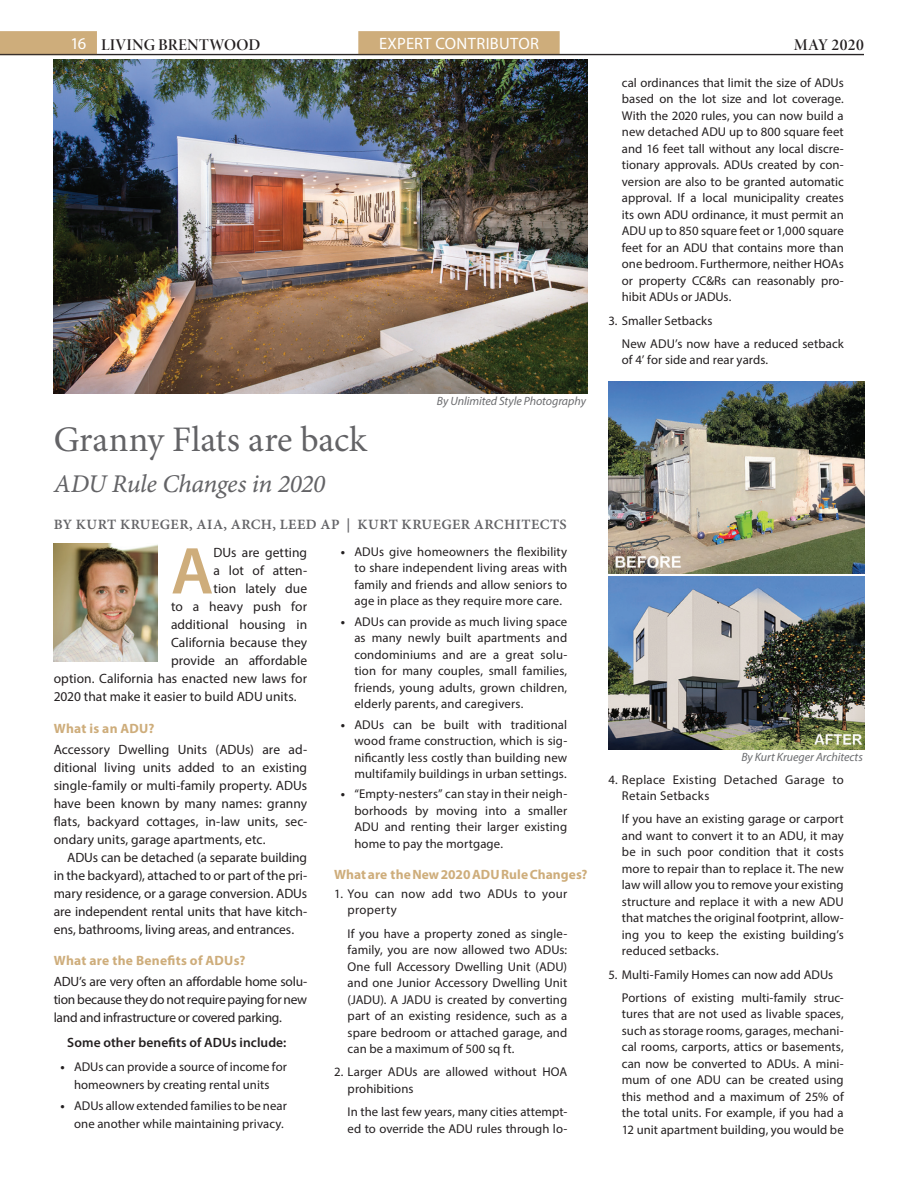
<style>
.page{position:relative;width:918px;height:1188px;background:#fff}
.page>*{position:absolute;margin:0;border:0;box-sizing:border-box;transform-origin:0 0}
.t1{font:600 66.9px "Myriad Pro";color:#cead7b}
.t2{font:36px "Minion Pro";letter-spacing:-.005em;color:#636366}
.t3{font:25.5px "Minion Pro It Capt";letter-spacing:-.02em;color:#636366}
.t4{font:16.5px "Minion Pro Semibold Disp";letter-spacing:.01em;color:#231f20}
.t5{font:16.5px "Myriad Pro";letter-spacing:.02em;color:#fff}
.t6{font:14.25px "Minion Pro Semibold Capt";letter-spacing:.03em;color:#636366}
.t7{font:13.5px/18px "Myriad Pro";color:#231f20;text-align:justify}
.t8{font:700 13.5px "Myriad Pro";letter-spacing:.01em;color:#cead7b}
.t9{font:600 13.5px "Myriad Pro";letter-spacing:.005em;color:#231f20}
.t10{font:12.75px/16.5px "Myriad Pro";letter-spacing:.01em;color:#231f20;text-align:justify}
.t11{font:italic 12px "Myriad Pro";letter-spacing:-.005em;color:#6c6d70}
.s1{font-family:"Myriad Pro";color:#fff}
.s2{font-weight:700}
</style>
<div class="page">
<svg style="left:0;top:31px;width:97px;height:23px"></svg>
<div style="left:358px;top:31px;width:202px;height:24px;background:#cead7b;border:8px solid #cead7b"></div>
<hr style="left:0;top:54px;width:864px;height:1px;background:#231f20">
<img style="left:54px;top:544px;width:104px;height:118px">
<img style="left:54px;top:60px;width:534px;height:333px">
<img style="left:608px;top:381px;width:256px;height:192px">
<img style="left:608px;top:576px;width:256px;height:173px">
<p class="t4" style="left:70px;top:35px;width:191px"><span class="s1">16</span> LIVING BRENTWOOD</p>
<p class="t5" style="left:379px;top:33px;width:161px">EXPERT CONTRIBUTOR</p>
<p class="t4" style="left:794px;top:35px;width:72px">MAY 2020</p>
<p class="t11" style="left:437px;top:394px;width:151px">By Unlimited Style Photography</p>
<h2 class="t2" style="left:54px;top:418px;width:315px">Granny Flats are back</h2>
<h3 class="t3" style="left:54px;top:468px;width:273px">ADU Rule Changes in 2020</h3>
<p class="t6" style="left:54px;top:516px;width:514px">BY KURT KRUEGER, AIA, ARCH, LEED AP | KURT KRUEGER ARCHITECTS</p>
<h1 class="t1" style="left:171px;top:528px;width:44px">A</h1>
<p class="t7" style="left:214px;top:544px;width:95px">DUs are getting</p>
<p class="t10" style="left:354px;top:543px;width:214px;text-indent:-14px"><span class="s2">•</span> ADUs give homeowners the flexibility to share independent living areas with family and friends and allow seniors to age in place as they require more care.</p>
<p class="t10" style="left:354px;top:613px;width:214px;text-indent:-14px"><span class="s2">•</span> ADUs can provide as much living space as many newly built apartments and condominiums and are a great solu&shy;tion for many couples, small families, friends, young adults, grown children, elderly parents, and caregivers.</p>
<p class="t10" style="left:354px;top:716px;width:214px;text-indent:-14px"><span class="s2">•</span> ADUs can be built with traditional wood frame construction, which is sig&shy;nificantly less costly than building new multifamily buildings in urban settings.</p>
<p class="t10" style="left:354px;top:786px;width:214px;text-indent:-14px"><span class="s2">•</span> “Empty-nesters” can stay in their neigh&shy;borhoods by moving into a smaller ADU and renting their larger existing home to pay the mortgage.</p>
<p class="t8" style="left:334px;top:865px;width:255px">What are the New 2020 ADU Rule Changes?</p>
<p class="t10" style="left:348px;top:885px;width:221px;text-indent:-13px">1. You can now add two ADUs to your property</p>
<p class="t10" style="left:348px;top:925px;width:221px">If you have a property zoned as single&shy;family, you are now allowed two ADUs:<br>One full Accessory Dwelling Unit (ADU) and one Junior Accessory Dwelling Unit (JADU). A JADU is created by converting part of an existing residence, such as a spare bedroom or attached garage, and can be a maximum of 500 sq ft.</p>
<p class="t10" style="left:348px;top:1064px;width:221px;text-indent:-14px">2. Larger ADUs are allowed without HOA prohibitions</p>
<p class="t10" style="left:348px;top:1103px;width:221px">In the last few years, many cities attempt&shy;ed to override the ADU rules through lo-</p>
<p class="t7" style="left:214px;top:562px;width:95px">a lot of atten-</p>
<p class="t7" style="left:214px;top:580px;width:95px">tion lately due</p>
<p class="t7" style="left:171px;top:598px;width:138px">to a heavy push for</p>
<p class="t7" style="left:171px;top:616px;width:138px">additional housing in</p>
<p class="t7" style="left:171px;top:634px;width:138px">California because they</p>
<p class="t7" style="left:171px;top:652px;width:138px">provide an affordable</p>
<p class="t7" style="left:54px;top:670px;width:255px">option. California has enacted new laws for</p>
<p class="t7" style="left:54px;top:688px;width:244px">2020 that make it easier to build ADU units.</p>
<p class="t8" style="left:54px;top:720px;width:102px">What is an ADU?</p>
<p class="t7" style="left:54px;top:740px;width:255px">Accessory Dwelling Units (ADUs) are ad&shy;ditional living units added to an existing single-family or multi-family property. ADUs have been known by many names: granny flats, backyard cottages, in-law units, sec&shy;ondary units, garage apartments, etc.</p>
<p class="t7" style="left:54px;top:848px;width:255px;text-indent:14px">ADUs can be detached (a separate building in the backyard), attached to or part of the pri&shy;mary residence, or a garage conversion. ADUs are independent rental units that have kitch&shy;ens, bathrooms, living areas, and entrances.</p>
<p class="t8" style="left:54px;top:952px;width:193px">What are the Benefits of ADUs?</p>
<p class="t7" style="left:54px;top:972px;width:255px">ADU’s are very often an affordable home solu&shy;tion because they do not require paying for new land and infrastructure or covered parking.</p>
<p class="t9" style="left:67px;top:1034px;width:221px">Some other benefits of ADUs include:</p>
<p class="t10" style="left:61px;top:1057px;width:228px;line-height:18px;text-align:center"><span class="s2">•</span> ADUs can provide a source of income for homeowners by creating rental units</p>
<p class="t10" style="left:61px;top:1097px;width:228px;line-height:18px;text-align:right"><span class="s2">•</span> ADUs allow extended families to be near one another while maintaining privacy.</p>
<p class="t10" style="left:622px;top:74px;width:223px">cal ordinances that limit the size of ADUs based on the lot size and lot coverage.<br>With the 2020 rules, you can now build a new detached ADU up to 800 square feet and 16 feet tall without any local discre&shy;tionary approvals. ADUs created by con&shy;version are also to be granted automatic approval. If a local municipality creates its own ADU ordinance, it must permit an ADU up to 850 square feet or 1,000 square feet for an ADU that contains more than one bedroom. Furthermore, neither HOAs or property CC&amp;Rs can reasonably pro&shy;hibit ADUs or JADUs.</p>
<p class="t10" style="left:622px;top:309px;width:223px;line-height:23.2px;text-indent:-14px">3. Smaller Setbacks<br>New ADU’s now have a reduced setback</p>
<p class="t10" style="left:622px;top:352px;width:148px">of 4’ for side and rear yards.</p>
<p class="t11" style="left:741px;top:750px;width:123px">By Kurt Krueger Architects</p>
<p class="t10" style="left:622px;top:771px;width:223px;text-indent:-14px">4. Replace Existing Detached Garage to<br>Retain Setbacks</p>
<p class="t10" style="left:622px;top:811px;width:223px">If you have an existing garage or carport and want to convert it to an ADU, it may be in such poor condition that it costs more to repair than to replace it. The new law will allow you to remove your existing structure and replace it with a new ADU that matches the original footprint, allow&shy;ing you to keep the existing building’s reduced setbacks.</p>
<p class="t10" style="left:622px;top:963px;width:223px;line-height:23.2px;text-indent:-14px">5. Multi-Family Homes can now add ADUs<br>Portions of existing multi-family struc-</p>
<p class="t10" style="left:622px;top:1006px;width:223px">tures that are not used as livable spaces, such as storage rooms, garages, mechani&shy;cal rooms, carports, attics or basements, can now be converted to ADUs. A mini&shy;mum of one ADU can be created using this method and a maximum of 25% of the total units. For example, if you had a 12 unit apartment building, you would be</p>
</div>
